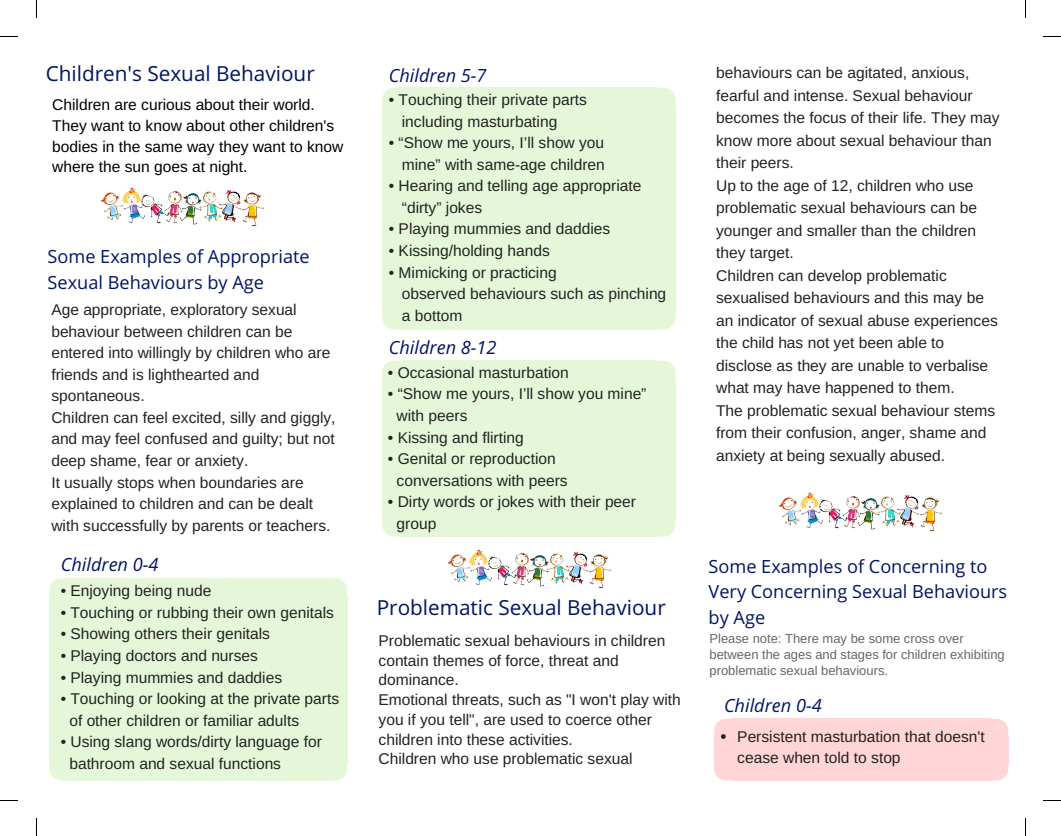
<style>
.page{position:relative;width:1061px;height:836px;background:#fff}
.page>*{position:absolute;margin:0;border:0;box-sizing:border-box;transform-origin:0 0}
.t1{font:20.75px "Open Sans";color:#001462}
.t2{font:18.12px/25.2px "Open Sans";color:#001462}
.t3{font:italic 18.12px "Open Sans";color:#001462}
.t4{font:15.62px/21.5px "Arimo";color:#222}
.t5{font:15.62px/20.6px "Arimo";color:#000}
.t6{font:13px/16px "Arimo";color:#666}
</style>
<div class="page">
<svg style="left:330px;top:578px;width:17px;height:19px"></svg>
<div style="left:329px;top:597px;width:18px;height:167px;background:#e5f7d8"></div>
<div style="left:67px;top:597px;width:263px;height:167px;background:#e5f7d8"></div>
<div style="left:67px;top:578px;width:263px;height:19px;background:#e5f7d8"></div>
<svg style="left:49px;top:578px;width:18px;height:19px"></svg>
<div style="left:49px;top:597px;width:19px;height:167px;background:#e5f7d8"></div>
<div style="left:67px;top:763px;width:263px;height:17px;background:#e5f7d8"></div>
<svg style="left:49px;top:764px;width:18px;height:16px"></svg>
<svg style="left:330px;top:764px;width:17px;height:16px"></svg>
<svg style="left:658px;top:361px;width:17px;height:18px"></svg>
<div style="left:657px;top:379px;width:18px;height:141px;background:#e5f7d8"></div>
<div style="left:400px;top:379px;width:258px;height:141px;background:#e5f7d8"></div>
<div style="left:400px;top:361px;width:258px;height:19px;background:#e5f7d8"></div>
<svg style="left:382px;top:361px;width:18px;height:18px"></svg>
<div style="left:382px;top:379px;width:18px;height:141px;background:#e5f7d8"></div>
<div style="left:400px;top:520px;width:258px;height:17px;background:#e5f7d8"></div>
<svg style="left:382px;top:520px;width:18px;height:17px"></svg>
<svg style="left:658px;top:520px;width:17px;height:17px"></svg>
<svg style="left:658px;top:88px;width:17px;height:19px"></svg>
<div style="left:657px;top:107px;width:18px;height:206px;background:#e5f7d8"></div>
<div style="left:400px;top:107px;width:258px;height:206px;background:#e5f7d8"></div>
<div style="left:400px;top:88px;width:258px;height:19px;background:#e5f7d8"></div>
<svg style="left:382px;top:88px;width:18px;height:19px"></svg>
<div style="left:382px;top:107px;width:18px;height:206px;background:#e5f7d8"></div>
<div style="left:400px;top:312px;width:258px;height:17px;background:#e5f7d8"></div>
<svg style="left:382px;top:313px;width:18px;height:16px"></svg>
<svg style="left:658px;top:313px;width:17px;height:16px"></svg>
<img style="left:101px;top:187px;width:164px;height:40px">
<img style="left:448px;top:549px;width:164px;height:40px">
<img style="left:779px;top:492px;width:164px;height:40px">
<svg style="left:991px;top:719px;width:17px;height:18px"></svg>
<div style="left:990px;top:737px;width:18px;height:27px;background:#ffd5d7"></div>
<div style="left:732px;top:737px;width:259px;height:27px;background:#ffd5d7"></div>
<div style="left:732px;top:719px;width:259px;height:19px;background:#ffd5d7"></div>
<div style="left:714px;top:737px;width:18px;height:27px;background:#ffd5d7"></div>
<div style="left:732px;top:763px;width:259px;height:17px;background:#ffd5d7"></div>
<svg style="left:714px;top:764px;width:18px;height:16px"></svg>
<svg style="left:991px;top:764px;width:17px;height:16px"></svg>
<svg style="left:714px;top:719px;width:18px;height:20px"></svg>
<svg style="left:36px;top:0;width:1px;height:18px"></svg>
<svg style="left:0;top:36px;width:18px;height:1px"></svg>
<svg style="left:1025px;top:0;width:1px;height:18px"></svg>
<svg style="left:1043px;top:36px;width:18px;height:1px"></svg>
<svg style="left:1025px;top:818px;width:1px;height:18px"></svg>
<svg style="left:1043px;top:800px;width:18px;height:1px"></svg>
<svg style="left:36px;top:818px;width:1px;height:18px"></svg>
<svg style="left:0;top:800px;width:18px;height:1px"></svg>
<h1 class="t1" style="left:46px;top:58px;width:271px">Children's Sexual Behaviour</h1>
<p class="t5" style="left:52px;top:94px;width:293px">Children are curious about their world.<br>They want to know about other children's bodies in the same way they want to know where the sun goes at night.</p>
<p class="t2" style="left:48px;top:244px;width:264px">Some Examples of Appropriate<br>Sexual Behaviours by Age</p>
<p class="t4" style="left:51px;top:299px;width:286px">Age appropriate, exploratory sexual behaviour between children can be entered into willingly by children who are friends and is lighthearted and spontaneous.<br>Children can feel excited, silly and giggly, and may feel confused and guilty; but not deep shame, fear or anxiety.<br>It usually stops when boundaries are explained to children and can be dealt with successfully by parents or teachers.</p>
<p class="t3" style="left:61px;top:552px;width:99px">Children 0-4</p>
<p class="t4" style="left:61px;top:580px;width:152px">• Enjoying being nude</p>
<p class="t4" style="left:61px;top:602px;width:275px">• Touching or rubbing their own genitals</p>
<p class="t4" style="left:61px;top:623px;width:211px">• Showing others their genitals</p>
<p class="t4" style="left:61px;top:645px;width:199px">• Playing doctors and nurses</p>
<p class="t4" style="left:61px;top:666px;width:223px">• Playing mummies and daddies</p>
<p class="t4" style="left:69px;top:688px;width:271px;text-indent:-9px">• Touching or looking at the private parts of other children or familiar adults</p>
<p class="t4" style="left:69px;top:731px;width:254px;text-indent:-9px">• Using slang words/dirty language for bathroom and sexual functions</p>
<p class="t3" style="left:389px;top:62px;width:99px">Children 5-7</p>
<p class="t4" style="left:402px;top:89px;width:187px;text-indent:-13px">• Touching their private parts including masturbating</p>
<p class="t4" style="left:389px;top:132px;width:217px;text-align:right">• “Show me yours, I’ll show you mine” with same-age children</p>
<p class="t4" style="left:402px;top:175px;width:241px;text-indent:-13px">• Hearing and telling age appropriate “dirty” jokes</p>
<p class="t4" style="left:389px;top:218px;width:223px">• Playing mummies and daddies</p>
<p class="t4" style="left:389px;top:240px;width:162px">• Kissing/holding hands</p>
<p class="t4" style="left:402px;top:261px;width:266px;text-indent:-13px">• Mimicking or practicing<br>observed behaviours such as pinching a bottom</p>
<p class="t3" style="left:389px;top:335px;width:109px">Children 8-12</p>
<p class="t4" style="left:388px;top:362px;width:182px">• Occasional masturbation</p>
<p class="t4" style="left:397px;top:383px;width:251px;text-indent:-9px">• “Show me yours, I’ll show you mine” with peers</p>
<p class="t4" style="left:388px;top:426px;width:137px">• Kissing and flirting</p>
<p class="t4" style="left:397px;top:448px;width:173px;text-indent:-9px">• Genital or reproduction conversations with peers</p>
<p class="t4" style="left:397px;top:491px;width:241px;text-indent:-9px">• Dirty words or jokes with their peer group</p>
<h1 class="t1" style="left:377px;top:592px;width:291px">Problematic Sexual Behaviour</h1>
<p class="t4" style="left:379px;top:631px;width:304px;line-height:19.8px">Problematic sexual behaviours in children contain themes of force, threat and dominance.<br>Emotional threats, such as "I won't play with you if you tell", are used to coerce other children into these activities.<br>Children who use problematic sexual</p>
<p class="t4" style="left:716px;top:62px;width:285px;line-height:22.5px">behaviours can be agitated, anxious, fearful and intense. Sexual behaviour becomes the focus of their life. They may know more about sexual behaviour than their peers.<br>Up to the age of 12, children who use problematic sexual behaviours can be younger and smaller than the children they target.<br>Children can develop problematic sexualised behaviours and this may be an indicator of sexual abuse experiences the child has not yet been able to disclose as they are unable to verbalise what may have happened to them.<br>The problematic sexual behaviour stems from their confusion, anger, shame and anxiety at being sexually abused.</p>
<p class="t2" style="left:709px;top:553px;width:300px">Some Examples of Concerning to<br>Very Concerning Sexual Behaviours by Age</p>
<p class="t6" style="left:709px;top:631px;width:297px">Please note: There may be some cross over between the ages and stages for children exhibiting problematic sexual behaviours.</p>
<p class="t3" style="left:724px;top:692px;width:99px">Children 0-4</p>
<p class="t4" style="left:737px;top:725px;width:249px">Persistent masturbation that doesn't cease when told to stop</p>
</div>
